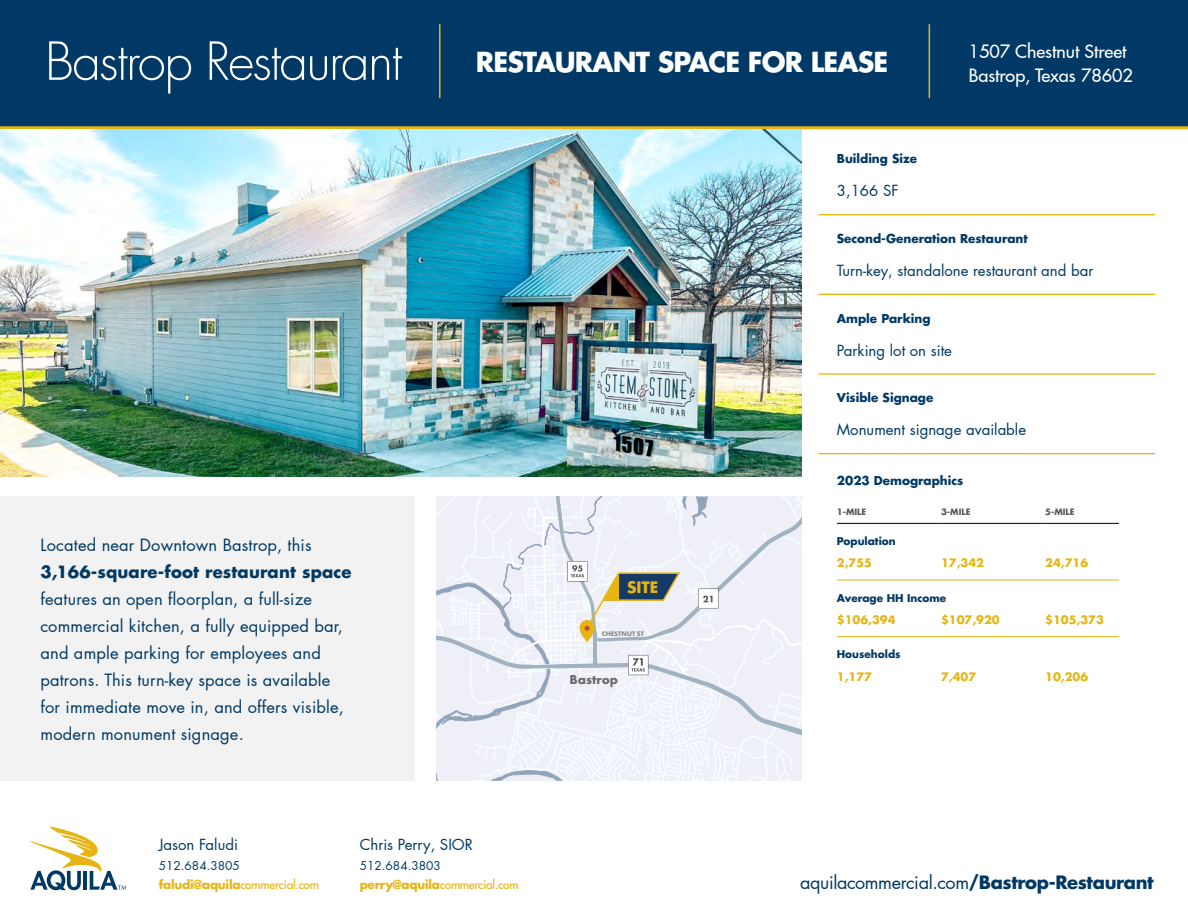
<style>
.page{position:relative;width:1188px;height:918px;background:#fff}
.page>*{position:absolute;margin:0;border:0;box-sizing:border-box;transform-origin:0 0}
.t1{font:300 51px "Futura LT Pro";letter-spacing:-.03em;color:#fff}
.t2{font:700 27px "Futura LT Pro";letter-spacing:-.03em;color:#fff}
.t3{font:18px "Futura LT Pro";letter-spacing:-.02em;color:#003965}
.t4{font:500 18px/24.6px "Futura LT Pro";color:#fff}
.t5{font:16.5px/27px "Futura LT Pro";letter-spacing:.01em;color:#003965}
.t6{font:700 16.5px "Futura LT Pro";letter-spacing:.01em;color:#003965}
.t7{font:700 15.45px "Futura LT Pro";color:#e7b513}
.t8{font:15px "Futura LT Pro";color:#003965}
.t9{font:700 13.5px "Futura PT";color:#6b6b6b}
.t10{font:700 12px "Futura LT Pro";color:#003965}
.t11{font:500 12px/19.5px "Futura LT Pro";letter-spacing:-.02em;color:#e7b513}
.t12{font:700 11.4px "Futura LT Pro";color:#e7b513}
.t13{font:700 10.5px "Futura LT Pro";color:#003965}
.t14{font:700 8.55px "Futura LT Pro";color:#58595b}
.t15{font:700 6.9px "Futura PT";color:#8c8c8c}
.s1{font-weight:400;color:#003965}
.s2{font-weight:700}
</style>
<div class="page">
<div style="left:0;top:0;width:1188px;height:129px;background:#003965"></div>
<hr style="left:439px;top:24px;width:2px;height:74px;background:#e7b513">
<hr style="left:929px;top:24px;width:1px;height:74px;background:#e7b513">
<svg style="left:30px;top:826px;width:96px;height:64px"></svg>
<svg style="left:436px;top:496px;width:365px;height:285px"></svg>
<img style="left:0;top:129px;width:801px;height:348px">
<hr style="left:819px;top:214px;width:336px;height:1px;background:#e7b513">
<hr style="left:819px;top:294px;width:336px;height:1px;background:#e7b513">
<hr style="left:819px;top:373px;width:336px;height:2px;background:#e7b513">
<hr style="left:819px;top:453px;width:336px;height:1px;background:#e7b513">
<div style="left:0;top:497px;width:415px;height:284px;background:#f2f2f2"></div>
<hr style="left:837px;top:523px;width:104px;height:1px;background:#000">
<hr style="left:941px;top:523px;width:104px;height:1px;background:#000">
<hr style="left:1045px;top:523px;width:74px;height:1px;background:#000">
<hr style="left:837px;top:580px;width:104px;height:1px;background:#e7b513">
<hr style="left:941px;top:580px;width:104px;height:1px;background:#e7b513">
<hr style="left:1045px;top:580px;width:74px;height:1px;background:#e7b513">
<hr style="left:837px;top:636px;width:104px;height:1px;background:#e7b513">
<hr style="left:941px;top:636px;width:104px;height:1px;background:#e7b513">
<hr style="left:1045px;top:636px;width:74px;height:1px;background:#e7b513">
<h1 class="t1" style="left:45px;top:28px;width:359px">Bastrop Restaurant</h1>
<p class="t5" style="left:40px;top:531px;width:273px">Located near Downtown Bastrop, this</p>
<p class="t6" style="left:40px;top:559px;width:313px">3,166-square-foot restaurant space</p>
<p class="t5" style="left:40px;top:585px;width:305px">features an open floorplan, a full-size commercial kitchen, a fully equipped bar, and ample parking for employees and patrons. This turn-key space is available for immediate move in, and offers visible, modern monument signage.</p>
<h2 class="t2" style="left:476px;top:41px;width:414px">RESTAURANT SPACE FOR LEASE</h2>
<p class="t4" style="left:969px;top:38px;width:166px">1507 Chestnut Street<br>Bastrop, Texas 78602</p>
<p class="t7" style="left:627px;top:575px;width:33px">SITE</p>
<p class="t15" style="left:602px;top:629px;width:44px">CHESTNUT ST</p>
<p class="t9" style="left:570px;top:670px;width:50px">Bastrop</p>
<p class="t10" style="left:837px;top:150px;width:82px">Building Size</p>
<p class="t8" style="left:837px;top:181px;width:63px">3,166 SF</p>
<p class="t10" style="left:837px;top:229px;width:193px">Second-Generation Restaurant</p>
<p class="t8" style="left:837px;top:260px;width:258px">Turn-key, standalone restaurant and bar</p>
<p class="t10" style="left:837px;top:309px;width:95px">Ample Parking</p>
<p class="t8" style="left:837px;top:340px;width:117px">Parking lot on site</p>
<p class="t10" style="left:837px;top:388px;width:98px">Visible Signage</p>
<p class="t8" style="left:837px;top:420px;width:191px">Monument signage available</p>
<p class="t10" style="left:837px;top:472px;width:128px">2023 Demographics</p>
<p class="t14" style="left:837px;top:505px;width:31px">1-MILE</p>
<p class="t14" style="left:941px;top:505px;width:31px">3-MILE</p>
<p class="t14" style="left:1045px;top:505px;width:31px">5-MILE</p>
<p class="t13" style="left:837px;top:533px;width:60px">Population</p>
<p class="t12" style="left:837px;top:554px;width:37px">2,755</p>
<p class="t12" style="left:941px;top:554px;width:45px">17,342</p>
<p class="t12" style="left:1045px;top:554px;width:45px">24,716</p>
<p class="t13" style="left:837px;top:589px;width:111px">Average HH Income</p>
<p class="t12" style="left:837px;top:611px;width:60px">$106,394</p>
<p class="t12" style="left:941px;top:611px;width:60px">$107,920</p>
<p class="t12" style="left:1045px;top:611px;width:60px">$105,373</p>
<p class="t13" style="left:837px;top:646px;width:65px">Households</p>
<p class="t12" style="left:837px;top:668px;width:37px">1,177</p>
<p class="t12" style="left:941px;top:668px;width:37px">7,407</p>
<p class="t12" style="left:1045px;top:668px;width:45px">10,206</p>
<p class="t8" style="left:159px;top:834px;width:81px">Jason Faludi</p>
<p class="t11" style="left:159px;top:855px;width:162px"><span class="s1">512.684.3805 </span><span class="s2">faludi@aquila</span>commercial.com</p>
<p class="t8" style="left:360px;top:834px;width:115px">Chris Perry, SIOR</p>
<p class="t11" style="left:360px;top:855px;width:160px"><span class="s1">512.684.3803 </span><span class="s2">perry@aquila</span>commercial.com</p>
<p class="t3" style="left:800px;top:870px;width:355px">aquilacommercial.com<span class="s2">/Bastrop-Restaurant</span></p>
</div>
